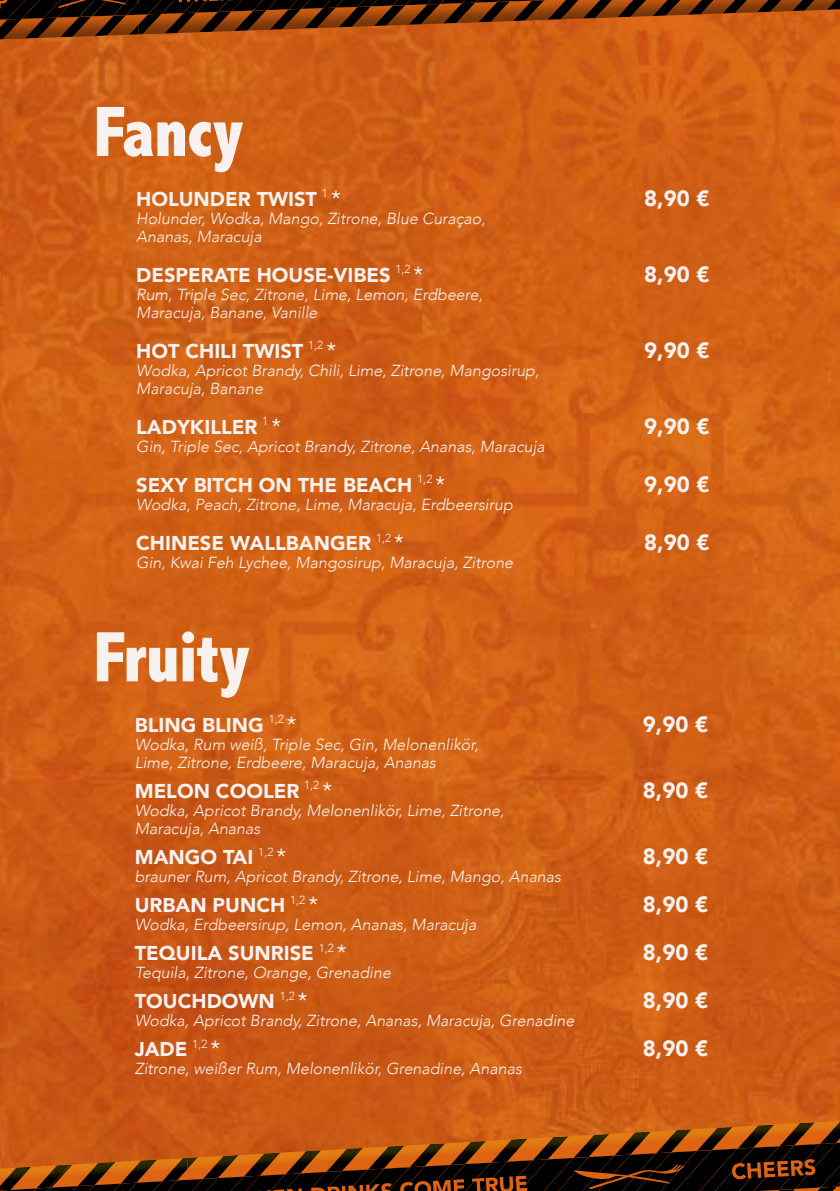
<style>
.page{position:relative;width:840px;height:1191px;background:#fff}
.page>*{position:absolute;margin:0;border:0;box-sizing:border-box;transform-origin:0 0}
.t1{font:800 condensed 72px "Abadi MT Pro";letter-spacing:-.015em;color:#f7f1ef}
.t2{font:900 22px "Avenir";color:#f7f1ef}
.t3{font:900 20px "Avenir";color:#f7f1ef}
.t4{font:italic 300 16px "Avenir";color:#f7f1ef}
.s1{font-weight:400;font-size:22px}
</style>
<div class="page">
<img style="left:0;top:75px;width:839px;height:1023px">
<svg style="left:0;top:1098px;width:839px;height:93px;background:#90420e"></svg>
<svg style="left:0;top:0;width:839px;height:75px;background:#a64c10"></svg>
<p class="t1" style="left:94px;top:92px;width:151px">Fancy</p>
<p class="t3" style="left:136px;top:182px;width:206px">HOLUNDER TWIST <sup>1</sup> <span class="s1">*</span></p>
<p class="t2" style="left:644px;top:179px;width:67px">8,90 €</p>
<p class="t4" style="left:136px;top:209px;width:351px">Holunder, Wodka, Mango, Zitrone, Blue Curaçao,</p>
<p class="t4" style="left:136px;top:227px;width:127px">Ananas, Maracuja</p>
<p class="t3" style="left:136px;top:258px;width:288px">DESPERATE HOUSE-VIBES <sup>1,2</sup> <span class="s1">*</span></p>
<p class="t2" style="left:644px;top:255px;width:67px">8,90 €</p>
<p class="t4" style="left:136px;top:285px;width:348px">Rum, Triple Sec, Zitrone, Lime, Lemon, Erdbeere,</p>
<p class="t4" style="left:136px;top:303px;width:183px">Maracuja, Banane, Vanille</p>
<p class="t3" style="left:136px;top:334px;width:201px">HOT CHILI TWIST <sup>1,2</sup> <span class="s1">*</span></p>
<p class="t2" style="left:644px;top:331px;width:67px">9,90 €</p>
<p class="t4" style="left:136px;top:361px;width:404px">Wodka, Apricot Brandy, Chili, Lime, Zitrone, Mangosirup,</p>
<p class="t4" style="left:136px;top:379px;width:128px">Maracuja, Banane</p>
<p class="t3" style="left:136px;top:410px;width:146px">LADYKILLER <sup>1</sup> <span class="s1">*</span></p>
<p class="t2" style="left:644px;top:407px;width:67px">9,90 €</p>
<p class="t4" style="left:136px;top:437px;width:410px">Gin, Triple Sec, Apricot Brandy, Zitrone, Ananas, Maracuja</p>
<p class="t3" style="left:136px;top:468px;width:310px">SEXY BITCH ON THE BEACH <sup>1,2</sup> <span class="s1">*</span></p>
<p class="t2" style="left:644px;top:465px;width:67px">9,90 €</p>
<p class="t4" style="left:136px;top:495px;width:378px">Wodka, Peach, Zitrone, Lime, Maracuja, Erdbeersirup</p>
<p class="t3" style="left:136px;top:526px;width:269px">CHINESE WALLBANGER <sup>1,2</sup> <span class="s1">*</span></p>
<p class="t2" style="left:644px;top:523px;width:67px">8,90 €</p>
<p class="t4" style="left:136px;top:553px;width:378px">Gin, Kwai Feh Lychee, Mangosirup, Maracuja, Zitrone</p>
<p class="t1" style="left:94px;top:617px;width:158px">Fruity</p>
<p class="t3" style="left:135px;top:708px;width:163px">BLING BLING <sup>1,2</sup> <span class="s1">*</span></p>
<p class="t2" style="left:642px;top:705px;width:67px">9,90 €</p>
<p class="t4" style="left:135px;top:735px;width:345px">Wodka, Rum weiß, Triple Sec, Gin, Melonenlikör,</p>
<p class="t4" style="left:135px;top:753px;width:302px">Lime, Zitrone, Erdbeere, Maracuja, Ananas</p>
<p class="t3" style="left:135px;top:774px;width:199px">MELON COOLER <sup>1,2</sup> <span class="s1">*</span></p>
<p class="t2" style="left:642px;top:771px;width:67px">8,90 €</p>
<p class="t4" style="left:135px;top:801px;width:371px">Wodka, Apricot Brandy, Melonenlikör, Lime, Zitrone,</p>
<p class="t4" style="left:135px;top:819px;width:127px">Maracuja, Ananas</p>
<p class="t3" style="left:135px;top:840px;width:153px">MANGO TAI <sup>1,2</sup> <span class="s1">*</span></p>
<p class="t2" style="left:642px;top:837px;width:67px">8,90 €</p>
<p class="t4" style="left:135px;top:867px;width:427px">brauner Rum, Apricot Brandy, Zitrone, Lime, Mango, Ananas</p>
<p class="t3" style="left:135px;top:888px;width:185px">URBAN PUNCH <sup>1,2</sup> <span class="s1">*</span></p>
<p class="t2" style="left:642px;top:885px;width:67px">8,90 €</p>
<p class="t4" style="left:135px;top:915px;width:343px">Wodka, Erdbeersirup, Lemon, Ananas, Maracuja</p>
<p class="t3" style="left:135px;top:936px;width:213px">TEQUILA SUNRISE <sup>1,2</sup> <span class="s1">*</span></p>
<p class="t2" style="left:642px;top:933px;width:67px">8,90 €</p>
<p class="t4" style="left:135px;top:963px;width:257px">Tequila, Zitrone, Orange, Grenadine</p>
<p class="t3" style="left:135px;top:984px;width:174px">TOUCHDOWN <sup>1,2</sup> <span class="s1">*</span></p>
<p class="t2" style="left:642px;top:981px;width:67px">8,90 €</p>
<p class="t4" style="left:135px;top:1011px;width:441px">Wodka, Apricot Brandy, Zitrone, Ananas, Maracuja, Grenadine</p>
<p class="t3" style="left:135px;top:1032px;width:87px">JADE <sup>1,2</sup> <span class="s1">*</span></p>
<p class="t2" style="left:642px;top:1029px;width:67px">8,90 €</p>
<p class="t4" style="left:135px;top:1059px;width:388px">Zitrone, weißer Rum, Melonenlikör, Grenadine, Ananas</p>
</div>
